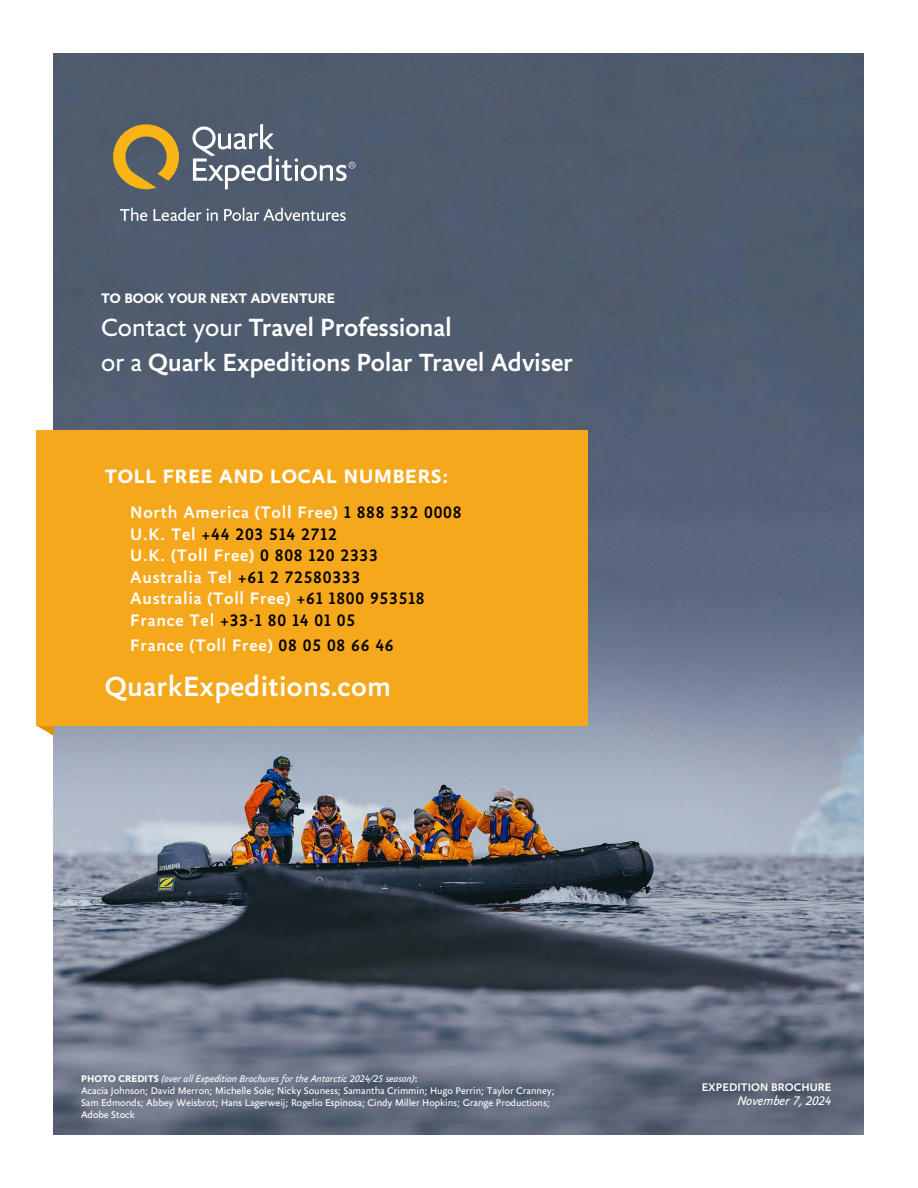
<style>
.page{position:relative;width:918px;height:1188px;background:#fff}
.page>*{position:absolute;margin:0;border:0;box-sizing:border-box;transform-origin:0 0}
.t1{font:500 30px "Yoga Sans OT";letter-spacing:.01em;color:#fff}
.Med_headers{font:500 27px "Yoga Sans OT";letter-spacing:-.01em;color:#fff}
.t2{font:700 21px "Yoga Sans OT";letter-spacing:.04em;color:#fff}
.t3{font:500 18px "Yoga Sans OT";letter-spacing:.04em;color:#fff}
.t4{font:500 18px "Yoga Sans OT";letter-spacing:.04em;color:#000}
.Day_by_Day_headers{font:700 15px "Yoga Sans OT";color:#fff}
.Last_Revised_Date{font:italic 13.5px "Yoga Sans OT";letter-spacing:-.005em;color:#fff}
.t5{font:500 12px "Yoga Sans OT";letter-spacing:.005em;color:#fff}
.t6{font:10.5px/12px "Yoga Sans OT";letter-spacing:-.005em;color:#fff}
.t7{font:italic 10.5px "Yoga Sans OT";letter-spacing:-.005em;color:#fff}
.s1{font-weight:400}
.s2{color:#000}
.s3{color:#fff}
.s4{font-weight:700;font-style:normal}
</style>
<div class="page">
<img style="left:53px;top:54px;width:811px;height:1080px">
<svg style="left:36px;top:725px;width:18px;height:11px"></svg>
<div style="left:36px;top:430px;width:551px;height:295px;background:#f5a81c"></div>
<svg style="left:113px;top:124px;width:66px;height:65px;background:#988147"></svg>
<svg style="left:191px;top:124px;width:164px;height:66px;background:#6d7786"></svg>
<svg style="left:120px;top:207px;width:27px;height:14px"></svg>
<svg style="left:154px;top:207px;width:47px;height:14px"></svg>
<svg style="left:207px;top:209px;width:11px;height:12px"></svg>
<svg style="left:224px;top:207px;width:122px;height:14px;background:#7d8794"></svg>
<p class="Day_by_Day_headers" style="left:101px;top:291px;width:235px">TO BOOK YOUR NEXT ADVENTURE</p>
<p class="Med_headers" style="left:101px;top:313px;width:352px"><span class="s1">Contact your</span> Travel Professional</p>
<p class="Med_headers" style="left:101px;top:348px;width:474px"><span class="s1">or a</span> Quark Expeditions Polar Travel Adviser</p>
<p class="t2" style="left:105px;top:465px;width:345px">TOLL FREE AND LOCAL NUMBERS:</p>
<p class="t3" style="left:130px;top:503px;width:333px">North America (Toll Free) <span class="s2">1 888 332 0008</span></p>
<p class="t4" style="left:130px;top:524px;width:208px"><span class="s3">U.K. Tel</span> +44 203 514 2712</p>
<p class="t3" style="left:130px;top:546px;width:249px">U.K. (Toll Free) <span class="s2">0 808 120 2333</span></p>
<p class="t3" style="left:130px;top:568px;width:232px">Australia Tel <span class="s2">+61 2 72580333</span></p>
<p class="t3" style="left:130px;top:589px;width:296px">Australia (Toll Free) <span class="s2">+61 1800 953518</span></p>
<p class="t4" style="left:130px;top:611px;width:226px"><span class="s3">France Tel</span> +33-1 80 14 01 05</p>
<p class="t3" style="left:130px;top:636px;width:265px">France (Toll Free) <span class="s2">08 05 08 66 46</span></p>
<p class="t1" style="left:105px;top:671px;width:288px">QuarkExpeditions.com</p>
<p class="t7" style="left:81px;top:1073px;width:338px"><span class="s4">PHOTO CREDITS</span> (over all Expedition Brochures for the Antarctic 2024/25 season)<span class="s4">:</span></p>
<p class="t6" style="left:81px;top:1085px;width:476px">Acacia Johnson; David Merron; Michelle Sole; Nicky Souness; Samantha Crimmin; Hugo Perrin; Taylor Cranney;<br>Sam Edmonds; Abbey Weisbrot; Hans Lagerweij; Rogelio Espinosa; Cindy Miller Hopkins; Grange Productions;</p>
<p class="t6" style="left:81px;top:1109px;width:55px">Adobe Stock</p>
<p class="t5" style="left:702px;top:1081px;width:131px">EXPEDITION BROCHURE</p>
<p class="Last_Revised_Date" style="left:737px;top:1093px;width:96px">November 7, 2024</p>
</div>
